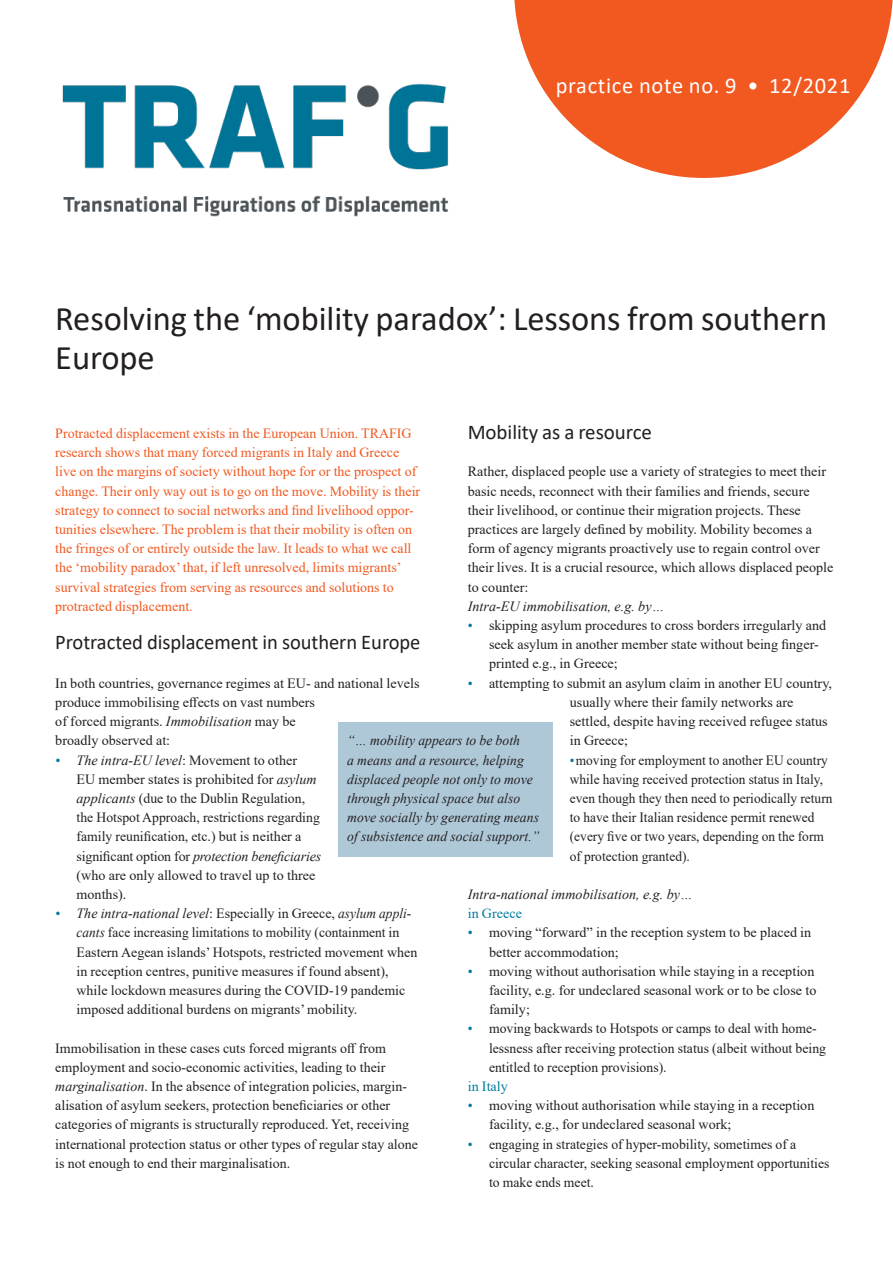
<style>
.page{position:relative;width:893px;height:1263px;background:#fff}
.page>*{position:absolute;margin:0;border:0;box-sizing:border-box;transform-origin:0 0}
.Head{font:34.5px/39px "Calibri";letter-spacing:-.005em;color:#231f20}
.t1{font:22.5px "Calibri";letter-spacing:.03em;color:#fff}
.Text{font:21px "Calibri";letter-spacing:-.005em;color:#231f20}
.zw_1{font:21px "Calibri";letter-spacing:-.005em;color:#231f20}
.Text-2{font:14.1px/19.2px "Times New Roman";color:#231f20}
.Text-3{font:14.1px/19.2px "Times New Roman";color:#f15921}
.Text-4{font:italic 14.1px/19.2px "Times New Roman";color:#231f20}
.Text-5{font:14.1px/19.2px "Times New Roman";color:#231f20;scale:.95 1}
.Text-6{font:14.1px "Times New Roman";color:#007c9d}
.s1{color:#007c9d}
.s2{font-style:italic}
.s3{font-style:italic;color:#007c9d}
</style>
<div class="page">
<div style="left:339px;top:722px;width:214px;height:135px;background:#afc8d8"></div>
<svg style="left:514px;top:0;width:379px;height:178px;fill:#f15921"></svg>
<img style="left:62px;top:83px;width:387px;height:134px">
<h2 class="t1" style="left:556px;top:70px;width:296px">practice note no. 9 • 12/2021</h2>
<p class="Head" style="left:55px;top:298px;width:773px">Resolving the ‘mobility paradox’: Lessons from southern<br>Europe</p>
<p class="zw_1" style="left:468px;top:417px;width:186px">Mobility as a resource</p>
<p class="Text-2" style="left:468px;top:462px;width:367px">Rather, displaced people use a variety of strategies to meet their basic needs, reconnect with their families and friends, secure their livelihood, or continue their migration projects. These practices are largely defined by mobility. Mobility becomes a form of agency migrants proactively use to regain control over their lives. It is a crucial resource, which allows displaced people to counter:</p>
<p class="Text-4" style="left:468px;top:596px;width:198px">Intra-EU immobilisation, e.g. by…</p>
<p class="Text-2" style="left:489px;top:615px;width:339px;text-indent:-21px"><span class="s1">•</span> skipping asylum procedures to cross borders irregularly and seek asylum in another member state without being finger&shy;printed e.g., in Greece;</p>
<p class="Text-2" style="left:570px;top:673px;width:264px;text-indent:-102px"><span class="s1">•</span> attempting to submit an asylum claim in another EU country, usually where their family networks are settled, despite having received refugee status in Greece;</p>
<p class="Text-5" style="left:570px;top:750px;width:278px"><span class="s1">•</span>moving for employment to another EU country while having received protection status in Italy, even though they then need to periodically return to have their Italian residence permit renewed (every five or two years, depending on the form of protection granted).</p>
<p class="Text-4" style="left:468px;top:884px;width:226px">Intra-national immobilisation, e.g. by…</p>
<p class="Text-6" style="left:468px;top:903px;width:56px">in Greece</p>
<p class="Text-2" style="left:489px;top:922px;width:324px;text-indent:-21px"><span class="s1">•</span> moving “forward” in the reception system to be placed in better accommodation;</p>
<p class="Text-2" style="left:489px;top:961px;width:329px;text-indent:-21px"><span class="s1">•</span> moving without authorisation while staying in a reception facility, e.g. for undeclared seasonal work or to be close to family;</p>
<p class="Text-2" style="left:489px;top:1018px;width:339px;text-indent:-21px"><span class="s1">•</span> moving backwards to Hotspots or camps to deal with home&shy;lessness after receiving protection status (albeit without being entitled to reception provisions).</p>
<p class="Text-6" style="left:468px;top:1076px;width:42px">in Italy</p>
<p class="Text-2" style="left:489px;top:1095px;width:327px;text-indent:-21px"><span class="s1">•</span> moving without authorisation while staying in a reception facility, e.g., for undeclared seasonal work;</p>
<p class="Text-2" style="left:489px;top:1134px;width:342px;text-indent:-21px"><span class="s1">•</span> engaging in strategies of hyper-mobility, sometimes of a circular character, seeking seasonal employment opportunities to make ends meet.</p>
<p class="Text-3" style="left:55px;top:423px;width:366px">Protracted displacement exists in the European Union. TRAFIG research shows that many forced migrants in Italy and Greece live on the margins of society without hope for or the prospect of change. Their only way out is to go on the move. Mobility is their strategy to connect to social networks and find livelihood oppor&shy;tunities elsewhere. The problem is that their mobility is often on the fringes of or entirely outside the law. It leads to what we call the ‘mobility paradox’ that, if left unresolved, limits migrants’ survival strategies from serving as resources and solutions to protracted displacement.</p>
<p class="Text" style="left:55px;top:628px;width:367px">Protracted displacement in southern Europe</p>
<p class="Text-2" style="left:55px;top:673px;width:366px">In both countries, governance regimes at EU- and national levels produce immobilising effects on vast numbers<br>of forced migrants. <span class="s2">Immobilisation</span> may be<br>broadly observed at:</p>
<p class="Text-2" style="left:77px;top:750px;width:246px;text-indent:-21px"><span class="s3">•</span> <span class="s2">The intra-EU level</span>: Movement to other<br>EU member states is prohibited for <span class="s2">asylum applicants</span> (due to the Dublin Regulation, the Hotspot Approach, restrictions regarding family reunification, etc.) but is neither a significant option for <span class="s2">protection beneficiaries </span>(who are only allowed to travel up to three months).</p>
<p class="Text-2" style="left:77px;top:903px;width:342px;text-indent:-21px"><span class="s3">•</span> <span class="s2">The intra-national level</span>: Especially in Greece, <span class="s2">asylum appli&shy;cants</span> face increasing limitations to mobility (containment in Eastern Aegean islands’ Hotspots, restricted movement when in reception centres, punitive measures if found absent), while lockdown measures during the COVID-19 pandemic imposed additional burdens on migrants’ mobility.</p>
<p class="Text-2" style="left:55px;top:1038px;width:364px">Immobilisation in these cases cuts forced migrants off from employment and socio-economic activities, leading to their <span class="s2">marginalisation</span>. In the absence of integration policies, margin&shy;alisation of asylum seekers, protection beneficiaries or other categories of migrants is structurally reproduced. Yet, receiving international protection status or other types of regular stay alone is not enough to end their marginalisation.</p>
<p class="Text-4" style="left:347px;top:731px;width:194px">“… mobility appears to be both<br>a means and a resource, helping displaced people not only to move through physical space but also move socially by generating means of subsistence and social support.”</p>
</div>
